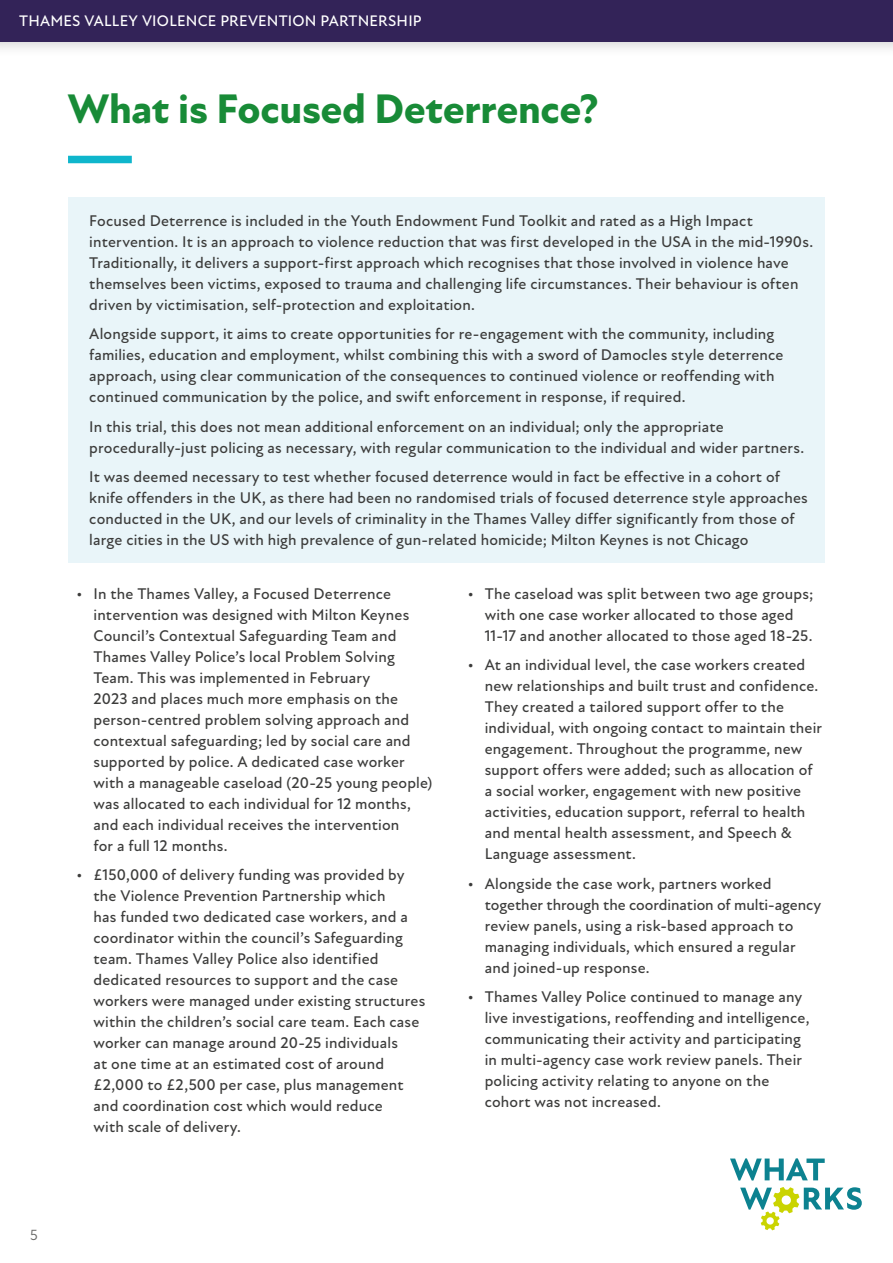
<style>
.page{position:relative;width:893px;height:1263px;background:#fff}
.page>*{position:absolute;margin:0;border:0;box-sizing:border-box;transform-origin:0 0}
.t1{font:800 42px "New Atten";letter-spacing:-.005em;color:#188b37}
.Body_text{font:500 15.75px/21px "New Atten";letter-spacing:.01em;color:#3c3c3b}
.t2{font:500 15.6px "New Atten";letter-spacing:.015em;color:#fff}
.t3{font:15px "New Atten";color:#6b6b6a}
</style>
<div class="page">
<div style="left:68px;top:197px;width:757px;height:365px;background:#e9f5f9"></div>
<div style="left:68px;top:156px;width:64px;height:7px;background:#0fb6cc"></div>
<div style="left:0;top:0;width:893px;height:58px;background:#000;opacity:.2"></div>
<div style="left:0;top:0;width:893px;height:41px;background:#332358"></div>
<svg style="left:730px;top:1158px;width:95px;height:22px"></svg>
<svg style="left:740px;top:1187px;width:122px;height:43px"></svg>
<p class="t2" style="left:19px;top:12px;width:404px">THAMES VALLEY VIOLENCE PREVENTION PARTNERSHIP</p>
<h1 class="t1" style="left:68px;top:84px;width:532px">What is Focused Deterrence?</h1>
<p class="t3" style="left:30px;top:1226px;width:9px">5</p>
<p class="Body_text" style="left:89px;top:210px;width:725px">Focused Deterrence is included in the Youth Endowment Fund Toolkit and rated as a High Impact intervention. It is an approach to violence reduction that was first developed in the USA in the mid-1990s.<br>Traditionally, it delivers a support-first approach which recognises that those involved in violence have themselves been victims, exposed to trauma and challenging life circumstances. Their behaviour is often driven by victimisation, self-protection and exploitation.</p>
<p class="Body_text" style="left:89px;top:324px;width:696px">Alongside support, it aims to create opportunities for re-engagement with the community, including families, education and employment, whilst combining this with a sword of Damocles style deterrence approach, using clear communication of the consequences to continued violence or reoffending with continued communication by the police, and swift enforcement in response, if required.</p>
<p class="Body_text" style="left:89px;top:416px;width:716px">In this trial, this does not mean additional enforcement on an individual; only the appropriate procedurally-just policing as necessary, with regular communication to the individual and wider partners.</p>
<p class="Body_text" style="left:89px;top:467px;width:720px">It was deemed necessary to test whether focused deterrence would in fact be effective in a cohort of knife offenders in the UK, as there had been no randomised trials of focused deterrence style approaches conducted in the UK, and our levels of criminality in the Thames Valley differ significantly from those of large cities in the US with high prevalence of gun-related homicide; Milton Keynes is not Chicago</p>
<p class="Body_text" style="left:94px;top:583px;width:340px;text-indent:-17px">• In the Thames Valley, a Focused Deterrence intervention was designed with Milton Keynes Council’s Contextual Safeguarding Team and Thames Valley Police’s local Problem Solving Team. This was implemented in February<br>2023 and places much more emphasis on the person-centred problem solving approach and contextual safeguarding; led by social care and supported by police. A dedicated case worker with a manageable caseload (20-25 young people) was allocated to each individual for 12 months, and each individual receives the intervention<br>for a full 12 months.</p>
<p class="Body_text" style="left:94px;top:864px;width:333px;text-indent:-17px">• £150,000 of delivery funding was provided by the Violence Prevention Partnership which<br>has funded two dedicated case workers, and a coordinator within the council’s Safeguarding team. Thames Valley Police also identified dedicated resources to support and the case workers were managed under existing structures within the children’s social care team. Each case worker can manage around 20-25 individuals<br>at one time at an estimated cost of around £2,000 to £2,500 per case, plus management and coordination cost which would reduce<br>with scale of delivery.</p>
<p class="Body_text" style="left:485px;top:583px;width:330px;text-indent:-17px">• The caseload was split between two age groups; with one case worker allocated to those aged<br>11-17 and another allocated to those aged 18-25.</p>
<p class="Body_text" style="left:485px;top:654px;width:339px;text-indent:-17px">• At an individual level, the case workers created new relationships and built trust and confidence.<br>They created a tailored support offer to the individual, with ongoing contact to maintain their engagement. Throughout the programme, new support offers were added; such as allocation of a social worker, engagement with new positive activities, education support, referral to health and mental health assessment, and Speech &amp; Language assessment.</p>
<p class="Body_text" style="left:485px;top:873px;width:338px;text-indent:-17px">• Alongside the case work, partners worked together through the coordination of multi-agency review panels, using a risk-based approach to managing individuals, which ensured a regular and joined-up response.</p>
<p class="Body_text" style="left:485px;top:986px;width:326px;text-indent:-17px">• Thames Valley Police continued to manage any live investigations, reoffending and intelligence, communicating their activity and participating in multi-agency case work review panels. Their policing activity relating to anyone on the cohort was not increased.</p>
</div>
